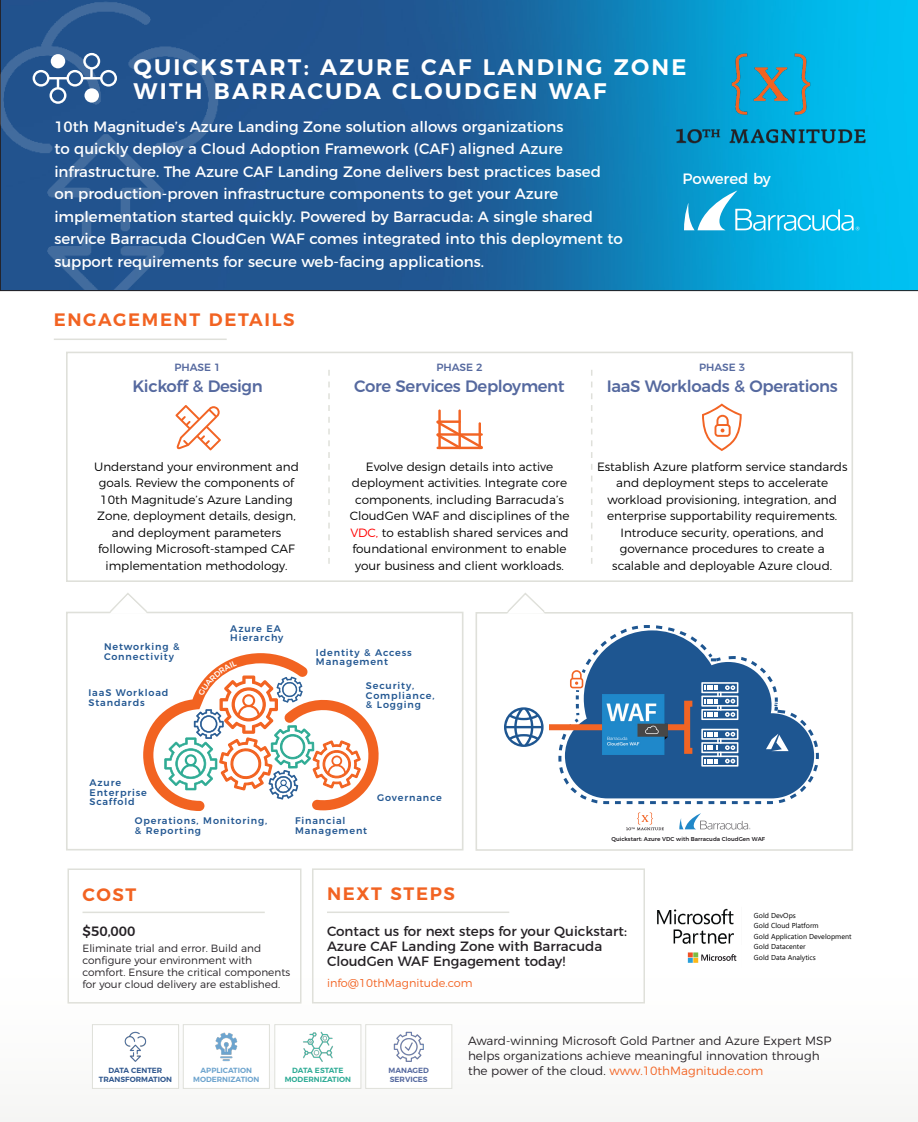
<style>
.page{position:relative;width:918px;height:1122px;background:#fff}
.page>*{position:absolute;margin:0;border:0;box-sizing:border-box;transform-origin:0 0}
.t1{font:600 22.5px "Montserrat";letter-spacing:.1em;color:#fff}
.t2{font:600 18px "Montserrat";letter-spacing:.09em;color:#f26322}
.t3{font:500 16.5px "Montserrat";letter-spacing:-.02em;color:#55699f}
.t4{font:15px/22.5px "Montserrat";color:#fff}
.t5{font:13.5px/15px "Montserrat";color:#252125}
.t6{font:500 13.5px "Montserrat";color:#252125}
.t7{font:300 12px/16.5px "Montserrat";color:#000;text-align:center}
.t8{font:300 12px/15px "Montserrat";color:#252125}
.t9{font:300 12px "Montserrat";color:#f26322}
.t10{font:300 11.25px "Montserrat";color:#f26322}
.t11{font:300 10.5px/12px "Montserrat";color:#252125}
.t12{font:500 10.5px "Montserrat";color:#55699f}
.t13{font:500 9.6px/9.6px "Montserrat";letter-spacing:.09em;color:#215691}
.t14{font:600 7.5px "Montserrat";color:#2e568d}
.t15{font:600 7.5px "Montserrat";color:#6da4ce}
.t16{font:600 7.5px/9px "Montserrat";color:#2dab95;text-align:center}
.t17{font:600 7.5px "Montserrat";color:#55699f}
.t18{font:7.2px "Segoe UI";letter-spacing:.005em;color:#000}
.t19{font:500 5.7px "Montserrat";color:#221e22}
.s1{color:#f00}
.s2{color:#252125}
</style>
<div class="page">
<hr style="left:54px;top:339px;width:173px;height:1px;background:#dfe0da">
<div style="left:92px;top:1024px;width:87px;height:65px;background:#fff;border:1px solid #dfe0da"></div>
<div style="left:183px;top:1024px;width:87px;height:65px;background:#fff;border:1px solid #dfe0da"></div>
<div style="left:275px;top:1024px;width:86px;height:65px;background:#fff;border:1px solid #dfe0da"></div>
<div style="left:365px;top:1024px;width:87px;height:65px;background:#fff;border:1px solid #dfe0da"></div>
<img style="left:124px;top:1031px;width:23px;height:31px">
<img style="left:393px;top:1031px;width:31px;height:31px">
<img style="left:303px;top:1031px;width:30px;height:31px">
<img style="left:215px;top:1032px;width:23px;height:30px">
<div style="left:312px;top:868px;width:333px;height:136px;border:2px solid #dfe0da"></div>
<hr style="left:327px;top:912px;width:182px;height:1px;background:#dfe0da">
<svg style="left:0;top:0;width:918px;height:291px;background:#1477ae"></svg>
<img style="left:643px;top:45px;width:256px;height:110px">
<img style="left:0;top:0;width:302px;height:290px">
<img style="left:657px;top:908px;width:77px;height:36px">
<svg style="left:688px;top:952px;width:48px;height:11px"></svg>
<svg style="left:33px;top:53px;width:84px;height:51px"></svg>
<div style="left:66px;top:612px;width:398px;height:239px;background:#fff;border:2px solid #dfe0da"></div>
<svg style="left:108px;top:593px;width:41px;height:21px"></svg>
<div style="left:476px;top:612px;width:377px;height:239px;background:#fff;border:2px solid #dfe0da"></div>
<svg style="left:506px;top:593px;width:40px;height:21px"></svg>
<svg style="left:684px;top:190px;width:176px;height:41px;background:#31bce5"></svg>
<div style="left:66px;top:352px;width:787px;height:230px;background:#fff;border:2px solid #dfe0da"></div>
<svg style="left:328px;top:370px;width:2px;height:194px"></svg>
<svg style="left:591px;top:370px;width:1px;height:194px"></svg>
<svg style="left:175px;top:405px;width:46px;height:45px"></svg>
<hr style="left:438px;top:409px;width:3px;height:40px;background:#f26424">
<svg style="left:436px;top:422px;width:47px;height:27px"></svg>
<hr style="left:458px;top:409px;width:3px;height:40px;background:#f26424">
<hr style="left:437px;top:447px;width:46px;height:2px;background:#f26424">
<hr style="left:437px;top:433px;width:46px;height:3px;background:#f26424">
<hr style="left:436px;top:420px;width:25px;height:3px;background:#f26424">
<hr style="left:479px;top:422px;width:2px;height:27px;background:#f26424">
<svg style="left:702px;top:403px;width:40px;height:48px"></svg>
<svg style="left:504px;top:707px;width:40px;height:40px"></svg>
<div style="left:549px;top:724px;width:136px;height:6px;background:#f26424"></div>
<svg style="left:557px;top:625px;width:262px;height:180px"></svg>
<div style="left:684px;top:701px;width:11px;height:53px;border:6px solid #f26424"></div>
<svg style="left:679px;top:813px;width:71px;height:17px"></svg>
<svg style="left:626px;top:812px;width:38px;height:18px"></svg>
<div style="left:68px;top:868px;width:234px;height:136px;border:2px solid #dfe0da"></div>
<hr style="left:83px;top:912px;width:182px;height:1px;background:#dfe0da">
<img style="left:603px;top:695px;width:64px;height:60px">
<svg style="left:143px;top:653px;width:236px;height:158px"></svg>
<p class="t1" style="left:134px;top:48px;width:554px">QUICKSTART: AZURE CAF LANDING ZONE</p>
<p class="t1" style="left:134px;top:72px;width:474px">WITH BARRACUDA CLOUDGEN WAF</p>
<p class="t4" style="left:54px;top:114px;width:570px">10th Magnitude’s Azure Landing Zone solution allows organizations<br>to quickly deploy a Cloud Adoption Framework (CAF) aligned Azure infrastructure. The Azure CAF Landing Zone delivers best practices based on production-proven infrastructure components to get your Azure implementation started quickly. Powered by Barracuda: A single shared service Barracuda CloudGen WAF comes integrated into this deployment to support requirements for secure web-facing applications.</p>
<p class="t4" style="left:683px;top:166px;width:90px">Powered by</p>
<p class="t2" style="left:54px;top:305px;width:242px">ENGAGEMENT DETAILS</p>
<p class="t12" style="left:174px;top:359px;width:48px">PHASE 1</p>
<p class="t3" style="left:132px;top:373px;width:132px">Kickoff &amp; Design</p>
<p class="t12" style="left:436px;top:359px;width:48px">PHASE 2</p>
<p class="t3" style="left:354px;top:373px;width:212px">Core Services Deployment</p>
<p class="t12" style="left:699px;top:359px;width:48px">PHASE 3</p>
<p class="t3" style="left:607px;top:373px;width:233px">IaaS Workloads &amp; Operations</p>
<p class="t7" style="left:94px;top:457px;width:206px">Understand your environment and</p>
<p class="t7" style="left:99px;top:474px;width:197px">goals. Review the components of</p>
<p class="t7" style="left:97px;top:490px;width:200px">10th Magnitude’s Azure Landing<br>Zone, deployment details, design, and deployment parameters following Microsoft-stamped CAF implementation methodology.</p>
<p class="t7" style="left:350px;top:457px;width:221px">Evolve design details into active deployment activities. Integrate core components, including Barracuda’s CloudGen WAF and disciplines of the <span class="s1">VDC,</span> to establish shared services and foundational environment to enable your business and client workloads.</p>
<p class="t7" style="left:597px;top:457px;width:252px">Establish Azure platform service standards and deployment steps to accelerate workload provisioning, integration, and enterprise supportability requirements.<br>Introduce security, operations, and governance procedures to create a scalable and deployable Azure cloud.</p>
<p class="t13" style="left:104px;top:641px;width:77px">Networking &amp;<br>Connectivity</p>
<p class="t13" style="left:88px;top:687px;width:81px">IaaS Workload<br>Standards</p>
<p class="t13" style="left:230px;top:623px;width:55px">Azure EA<br>Hierarchy</p>
<p class="t13" style="left:316px;top:647px;width:97px">Identity &amp; Access<br>Management</p>
<p class="t13" style="left:366px;top:680px;width:70px">Security,<br>Compliance,</p>
<p class="t13" style="left:366px;top:699px;width:57px">&amp; Logging</p>
<p class="t13" style="left:89px;top:777px;width:33px">Azure</p>
<p class="t13" style="left:89px;top:787px;width:59px">Enterprise<br>Scaffold</p>
<p class="t13" style="left:377px;top:792px;width:66px">Governance</p>
<p class="t13" style="left:135px;top:815px;width:134px">Operations, Monitoring, &amp; Reporting</p>
<p class="t13" style="left:295px;top:815px;width:52px">Financial</p>
<p class="t13" style="left:295px;top:825px;width:74px">Management</p>
<p class="t19" style="left:611px;top:834px;width:155px">Quickstart: Azure VDC with Barracuda CloudGen WAF</p>
<p class="t2" style="left:83px;top:880px;width:55px">COST</p>
<p class="t6" style="left:83px;top:920px;width:55px">$50,000</p>
<p class="t11" style="left:83px;top:941px;width:209px">Eliminate trial and error. Build and configure your environment with comfort. Ensure the critical components for your cloud delivery are established.</p>
<p class="t2" style="left:327px;top:879px;width:129px">NEXT STEPS</p>
<p class="t5" style="left:327px;top:922px;width:301px">Contact us for next steps for your Quickstart:<br>Azure CAF Landing Zone with Barracuda<br>CloudGen WAF Engagement today!</p>
<p class="t10" style="left:327px;top:975px;width:147px">info@10thMagnitude.com</p>
<p class="t18" style="left:754px;top:908px;width:43px">Gold DevOps</p>
<p class="t18" style="left:754px;top:919px;width:66px">Gold Cloud Platform</p>
<p class="t18" style="left:754px;top:930px;width:99px">Gold Application Development</p>
<p class="t18" style="left:754px;top:940px;width:53px">Gold Datacenter</p>
<p class="t18" style="left:754px;top:951px;width:64px">Gold Data Analytics</p>
<p class="t14" style="left:109px;top:1064px;width:55px">DATA CENTER</p>
<p class="t14" style="left:99px;top:1073px;width:75px">TRANSFORMATION</p>
<p class="t15" style="left:201px;top:1064px;width:53px">APPLICATION</p>
<p class="t15" style="left:193px;top:1073px;width:68px">MODERNIZATION</p>
<p class="t16" style="left:285px;top:1065px;width:68px">DATA ESTATE<br>MODERNIZATION</p>
<p class="t17" style="left:389px;top:1064px;width:42px">MANAGED</p>
<p class="t17" style="left:390px;top:1073px;width:39px">SERVICES</p>
<p class="t8" style="left:468px;top:1032px;width:365px">Award-winning Microsoft Gold Partner and Azure Expert MSP helps organizations achieve meaningful innovation through</p>
<p class="t9" style="left:468px;top:1061px;width:297px"><span class="s2">the power of the cloud.</span> www.10thMagnitude.com</p>
</div>
